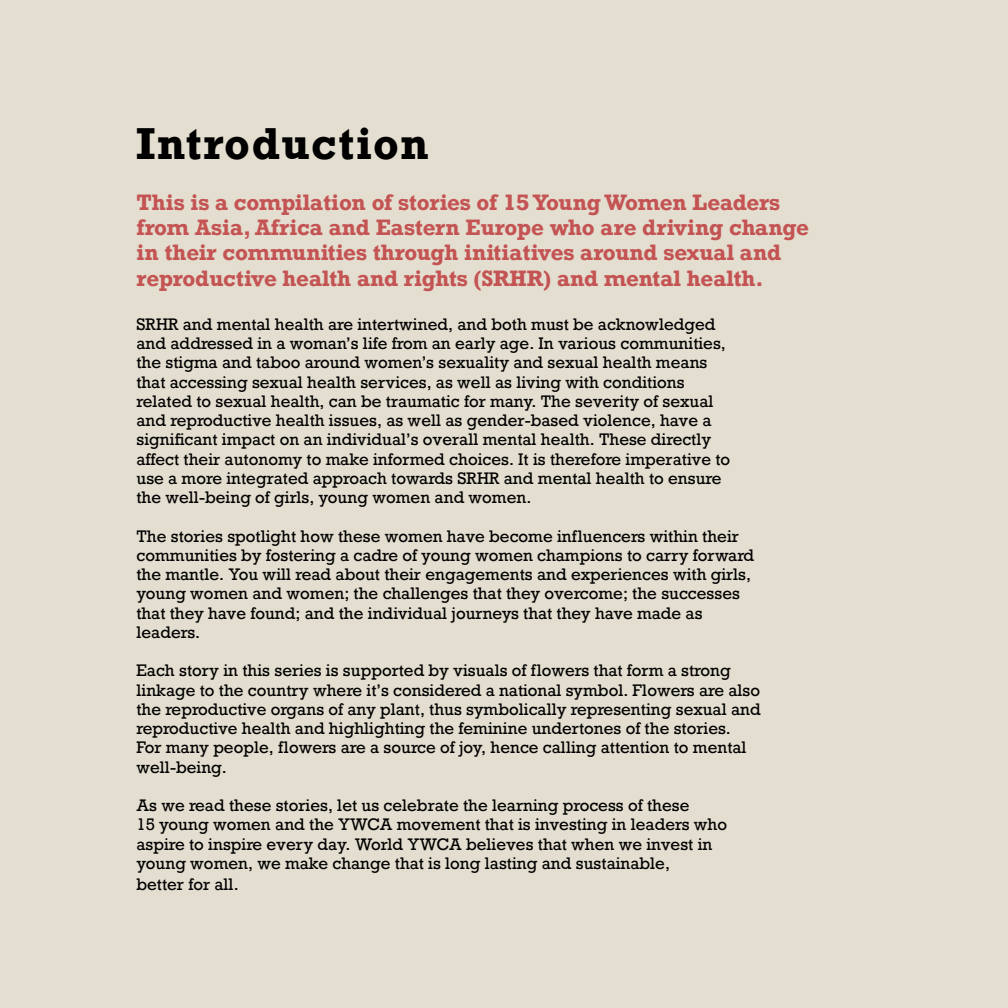
<style>
.page{position:relative;width:1008px;height:1008px;background:#e3decf}
.page>*{position:absolute;margin:0;border:0;box-sizing:border-box;transform-origin:0 0}
.t1{font:700 42px "Rockwell";letter-spacing:.04em;color:#000}
.t2{font:700 21px/25.2px "Rockwell";color:#c45454}
.t3{font:15.75px/19.2px "Rockwell";color:#000}
</style>
<div class="page">
<h1 class="t1" style="left:136px;top:130px;width:294px">Introduction</h1>
<h2 class="t2" style="left:136px;top:194px;width:674px">This is a compilation of stories of 15 Young Women Leaders from Asia, Africa and Eastern Europe who are driving change in their communities through initiatives around sexual and reproductive health and rights (SRHR) and mental health.</h2>
<p class="t3" style="left:136px;top:318px;width:595px">SRHR and mental health are intertwined, and both must be acknowledged and addressed in a woman’s life from an early age. In various communities, the stigma and taboo around women’s sexuality and sexual health means that accessing sexual health services, as well as living with conditions related to sexual health, can be traumatic for many. The severity of sexual and reproductive health issues, as well as gender-based violence, have a significant impact on an individual’s overall mental health. These directly affect their autonomy to make informed choices. It is therefore imperative to use a more integrated approach towards SRHR and mental health to ensure the well-being of girls, young women and women.</p>
<p class="t3" style="left:136px;top:529px;width:619px">The stories spotlight how these women have become influencers within their communities by fostering a cadre of young women champions to carry forward the mantle. You will read about their engagements and experiences with girls, young women and women; the challenges that they overcome; the successes that they have found; and the individual journeys that they have made as leaders.</p>
<p class="t3" style="left:136px;top:664px;width:626px">Each story in this series is supported by visuals of flowers that form a strong linkage to the country where it’s considered a national symbol. Flowers are also the reproductive organs of any plant, thus symbolically representing sexual and reproductive health and highlighting the feminine undertones of the stories.<br>For many people, flowers are a source of joy, hence calling attention to mental well-being.</p>
<p class="t3" style="left:136px;top:799px;width:592px">As we read these stories, let us celebrate the learning process of these<br>15 young women and the YWCA movement that is investing in leaders who aspire to inspire every day. World YWCA believes that when we invest in young women, we make change that is long lasting and sustainable,</p>
<p class="t3" style="left:136px;top:877px;width:104px">better for all.</p>
</div>
